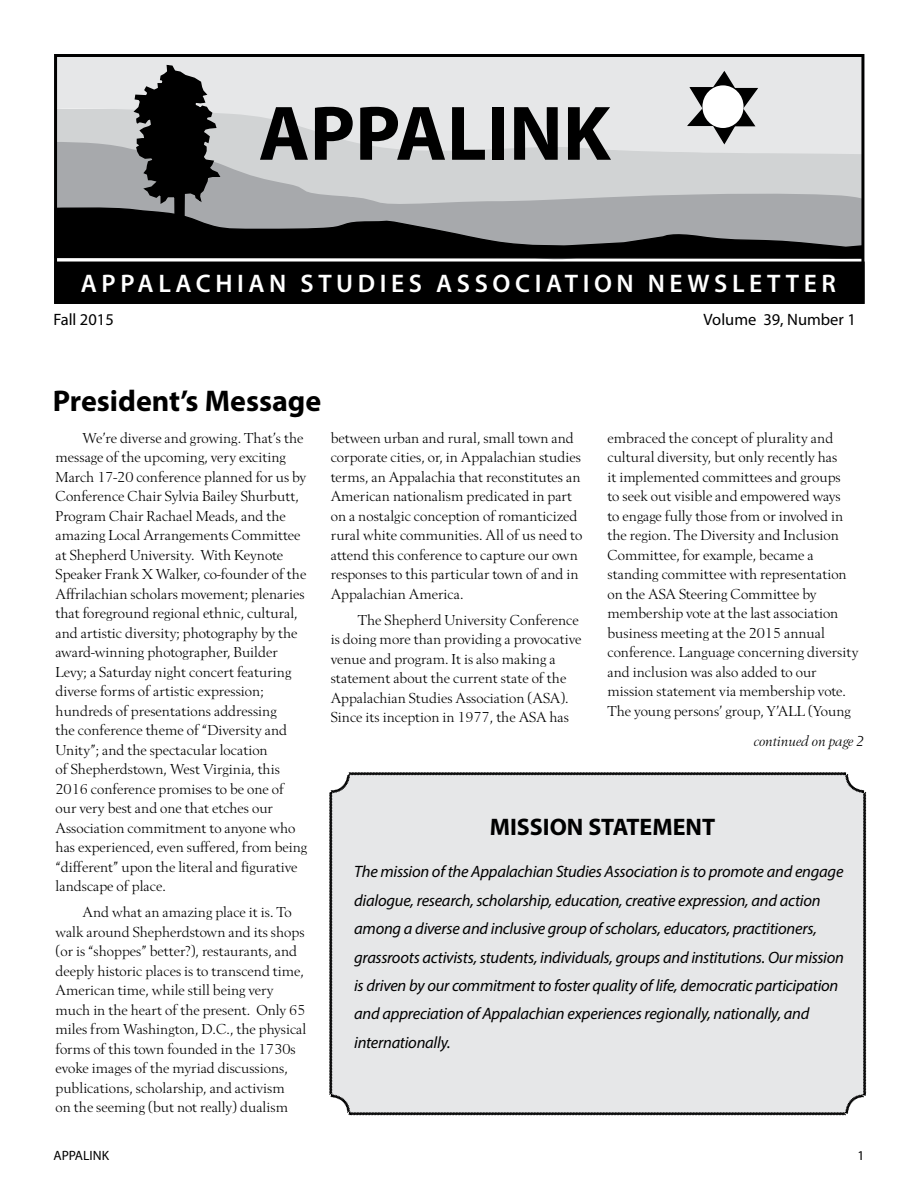
<style>
.page{position:relative;width:918px;height:1188px;background:#fff}
.page>*{position:absolute;margin:0;border:0;box-sizing:border-box;transform-origin:0 0}
.t1{font:700 78px "Myriad Pro";color:#000}
.t2{font:700 30px "Myriad Pro";color:#000}
.t3{font:600 25.5px "Myriad Pro";letter-spacing:.18em;color:#fff}
.t4{font:700 24px "Myriad Pro";color:#000}
.t5{font:italic 16.5px/28.5px "Myriad Pro";letter-spacing:-.015em;color:#000}
.t6{font:16.5px "Myriad Pro";color:#000}
.t7{font:15px/19.5px "Berling";color:#000}
.t8{font:italic 15px "Berling";color:#000}
.t9{font:13.5px "Myriad Pro";color:#000}
</style>
<div class="page">
<div style="left:54px;top:262px;width:811px;height:42px;background:#000"></div>
<svg style="left:58px;top:259px;width:802px;height:3px"></svg>
<div style="left:58px;top:58px;width:802px;height:6px;background:#e6e7e8"></div>
<div style="left:54px;top:54px;width:810px;height:250px;border:3px solid #000"></div>
<svg style="left:54px;top:64px;width:810px;height:195px;background:#a4a6a7"></svg>
<div style="left:702px;top:85px;width:42px;height:43px;background:#fff;border-radius:50%"></div>
<div style="left:329px;top:772px;width:538px;height:344px;background:#e6e7e8"></div>
<h1 class="t1" style="left:259px;top:83px;width:354px">APPALINK</h1>
<h3 class="t3" style="left:81px;top:267px;width:757px">APPA LACHIA N STUDIES ASS OCIATION N EWSLETTER</h3>
<p class="t6" style="left:53px;top:309px;width:62px">Fall 2015</p>
<p class="t6" style="left:704px;top:309px;width:154px">Volume 39, Number 1</p>
<h2 class="t2" style="left:53px;top:381px;width:270px">President’s Message</h2>
<p class="t7" style="left:56px;top:428px;width:253px;text-indent:27px">We’re diverse and growing. That’s the message of the upcoming, very exciting March 17-20 conference planned for us by Conference Chair Sylvia Bailey Shurbutt, Program Chair Rachael Meads, and the amazing Local Arrangements Committee at Shepherd University. With Keynote Speaker Frank X Walker, co-founder of the Affrilachian scholars movement; plenaries that foreground regional ethnic, cultural, and artistic diversity; photography by the award-winning photographer, Builder Levy; a Saturday night concert featuring diverse forms of artistic expression; hundreds of presentations addressing<br>the conference theme of “Diversity and Unity”; and the spectacular location<br>of Shepherdstown, West Virginia, this 2016 conference promises to be one of our very best and one that etches our Association commitment to anyone who has experienced, even suffered, from being “different” upon the literal and figurative landscape of place.</p>
<p class="t7" style="left:56px;top:903px;width:252px;text-indent:27px">And what an amazing place it is. To walk around Shepherdstown and its shops (or is “shoppes” better?), restaurants, and deeply historic places is to transcend time, American time, while still being very much in the heart of the present. Only 65 miles from Washington, D.C., the physical forms of this town founded in the 1730s evoke images of the myriad discussions, publications, scholarship, and activism<br>on the seeming (but not really) dualism</p>
<p class="t7" style="left:331px;top:428px;width:253px">between urban and rural, small town and corporate cities, or, in Appalachian studies terms, an Appalachia that reconstitutes an American nationalism predicated in part on a nostalgic conception of romanticized rural white communities. All of us need to attend this conference to capture our own responses to this particular town of and in Appalachian America.</p>
<p class="t7" style="left:331px;top:611px;width:252px;text-indent:27px">The Shepherd University Conference is doing more than providing a provocative venue and program. It is also making a statement about the current state of the Appalachian Studies Association (ASA).<br>Since its inception in 1977, the ASA has</p>
<p class="t7" style="left:607px;top:428px;width:253px">embraced the concept of plurality and cultural diversity, but only recently has<br>it implemented committees and groups<br>to seek out visible and empowered ways<br>to engage fully those from or involved in the region. The Diversity and Inclusion Committee, for example, became a standing committee with representation on the ASA Steering Committee by membership vote at the last association business meeting at the 2015 annual conference. Language concerning diversity and inclusion was also added to our mission statement via membership vote.<br>The young persons’ group, Y’ALL (Young</p>
<p class="t8" style="left:754px;top:733px;width:112px">continued on page 2</p>
<h3 class="t4" style="left:490px;top:811px;width:227px">MISSION STATEMENT</h3>
<p class="t5" style="left:354px;top:857px;width:491px">The mission of the Appalachian Studies Association is to promote and engage dialogue, research, scholarship, education, creative expression, and action among a diverse and inclusive group of scholars, educators, practitioners, grassroots activists, students, individuals, groups and institutions. Our mission is driven by our commitment to foster quality of life, democratic participation and appreciation of Appalachian experiences regionally, nationally, and internationally.</p>
<p class="t9" style="left:53px;top:1147px;width:57px">APPALINK</p>
<p class="t9" style="left:858px;top:1147px;width:8px">1</p>
</div>
